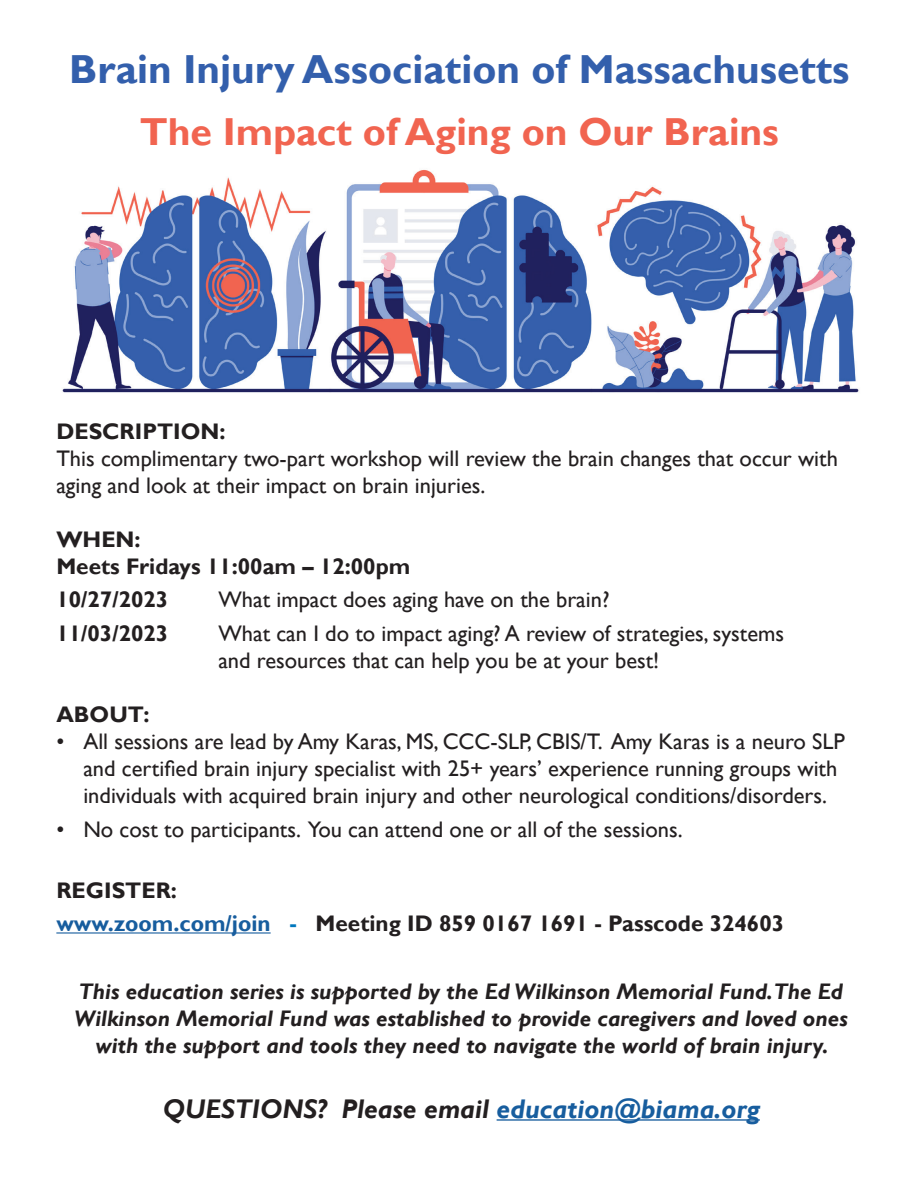
<style>
.page{position:relative;width:918px;height:1188px;background:#fff}
.page>*{position:absolute;margin:0;border:0;box-sizing:border-box;transform-origin:0 0}
.t1{font:700 40.5px "Gill Sans";color:#335fac}
.t2{font:700 39px "Gill Sans";color:#f16450}
.t3{font:italic 700 27px "Gill Sans";color:#231f20}
.t4{font:22.5px/27px "Gill Sans";color:#231f20}
.t5{font:italic 700 22.5px/27px "Gill Sans";color:#231f20;text-align:center}
.t6{font:700 22.5px/27px "Gill Sans";color:#231f20}
.s1{color:#175d9e}
.s2{color:#0077bd}
</style>
<div class="page">
<img style="left:62px;top:170px;width:797px;height:223px">
<hr style="left:56px;top:932px;width:215px;height:2px;background:#175d9e">
<hr style="left:497px;top:1119px;width:263px;height:2px;background:#175d9e">
<h1 class="t1" style="left:69px;top:45px;width:782px">Brain Injury Association of Massachusetts</h1>
<h2 class="t2" style="left:140px;top:108px;width:641px">The Impact of Aging on Our Brains</h2>
<p class="t6" style="left:56px;top:418px;width:171px">DESCRIPTION:</p>
<p class="t4" style="left:56px;top:445px;width:783px">This complimentary two-part workshop will review the brain changes that occur with aging and look at their impact on brain injuries.</p>
<p class="t6" style="left:56px;top:526px;width:356px">WHEN:<br>Meets Fridays 11:00am – 12:00pm</p>
<p class="t6" style="left:56px;top:587px;width:114px">10/27/2023</p>
<p class="t4" style="left:218px;top:587px;width:393px">What impact does aging have on the brain?</p>
<p class="t6" style="left:56px;top:621px;width:114px">11/03/2023</p>
<p class="t4" style="left:218px;top:620px;width:567px">What can I do to impact aging? A review of strategies, systems and resources that can help you be at your best!</p>
<p class="t6" style="left:56px;top:702px;width:95px">ABOUT:</p>
<p class="t4" style="left:83px;top:728px;width:763px;text-indent:-27px">• All sessions are lead by Amy Karas, MS, CCC-SLP, CBIS/T. Amy Karas is a neuro SLP and certified brain injury specialist with 25+ years’ experience running groups with individuals with acquired brain injury and other neurological conditions/disorders.</p>
<p class="t4" style="left:56px;top:816px;width:628px">• No cost to participants. You can attend one or all of the sessions.</p>
<p class="t6" style="left:56px;top:874px;width:729px;line-height:33.8px">REGISTER:<br><span class="s1">www.zoom.com/join</span> <span class="s2">-</span> Meeting ID 859 0167 1691 - Passcode 324603</p>
<p class="t5" style="left:74px;top:978px;width:775px">This education series is supported by the Ed Wilkinson Memorial Fund.The Ed<br>Wilkinson Memorial Fund was established to provide caregivers and loved ones with the support and tools they need to navigate the world of brain injury.</p>
<p class="t3" style="left:163px;top:1093px;width:599px">QUESTIONS? Please email <span class="s1">education@biama.org</span></p>
</div>
